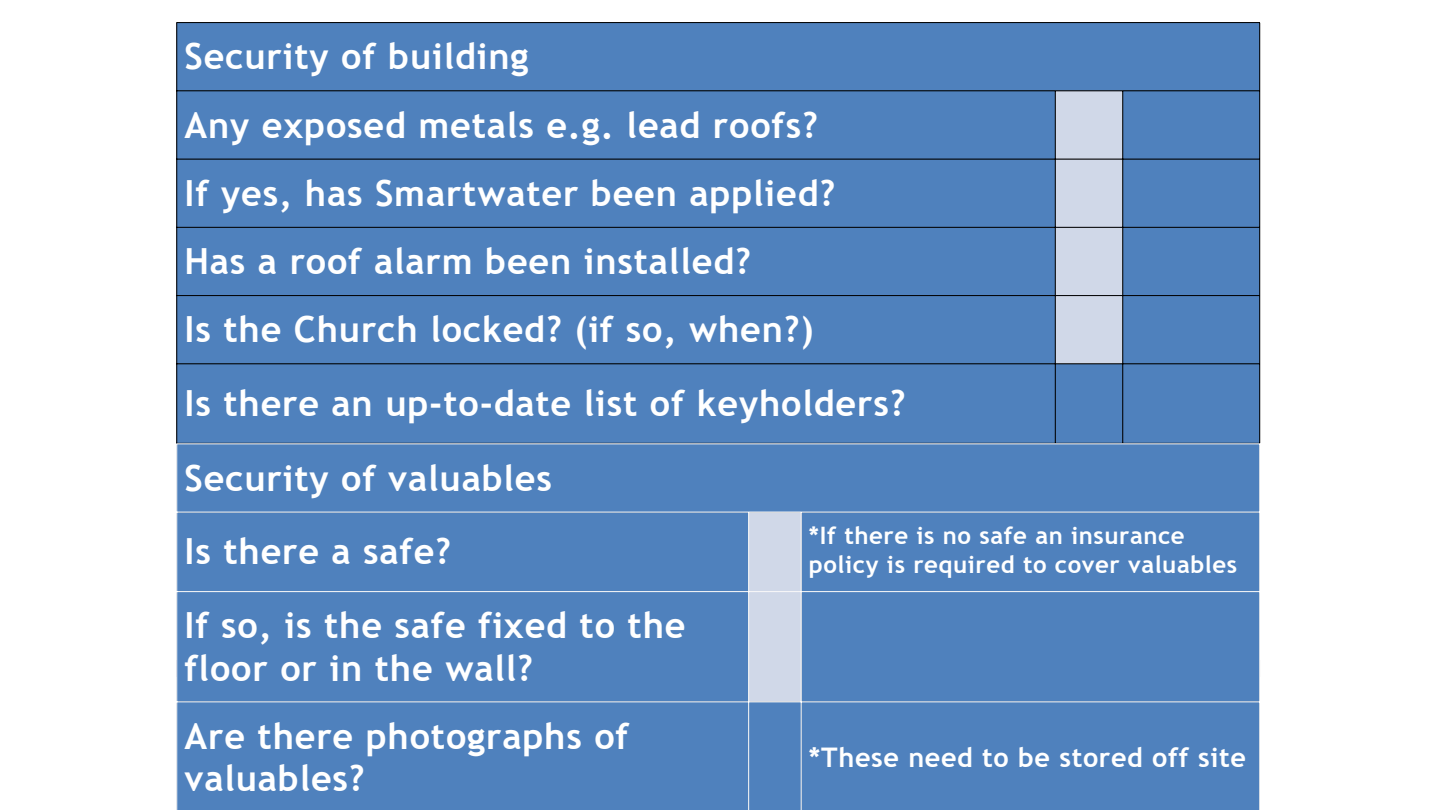
<style>
.page{position:relative;width:1440px;height:810px;background:#fff}
.page>*{position:absolute;margin:0;border:0;box-sizing:border-box;transform-origin:0 0}
.t1{font:700 36px/42.2px "Trebuchet MS";letter-spacing:.025em;color:#fff}
.t2{font:700 27px "Trebuchet MS";letter-spacing:.025em;color:#fff}
.t3{font:700 24px/28.5px "Trebuchet MS";letter-spacing:.025em;color:#fff}
</style>
<div class="page">
<div style="left:177px;top:23px;width:1082px;height:420px;background:#4f81bd"></div>
<div style="left:1056px;top:92px;width:66px;height:272px;background:#d0d8e8"></div>
<hr style="left:176px;top:23px;width:1px;height:420px;background:#000">
<hr style="left:1055px;top:91px;width:1px;height:352px;background:#000">
<hr style="left:1122px;top:91px;width:1px;height:352px;background:#000">
<hr style="left:1259px;top:23px;width:1px;height:420px;background:#000">
<hr style="left:176px;top:22px;width:1084px;height:1px;background:#000">
<hr style="left:176px;top:91px;width:1084px;height:1px;background:#000">
<hr style="left:176px;top:159px;width:1084px;height:1px;background:#000">
<hr style="left:176px;top:227px;width:1084px;height:1px;background:#000">
<hr style="left:176px;top:295px;width:1084px;height:1px;background:#000">
<hr style="left:176px;top:364px;width:1084px;height:1px;background:#000">
<hr style="left:176px;top:443px;width:1084px;height:1px;background:#000">
<div style="left:177px;top:445px;width:1082px;height:364px;background:#4f81bd"></div>
<div style="left:749px;top:513px;width:52px;height:189px;background:#d0d8e8"></div>
<hr style="left:748px;top:512px;width:1px;height:298px;background:#fff">
<hr style="left:801px;top:512px;width:1px;height:298px;background:#fff">
<hr style="left:176px;top:512px;width:1084px;height:1px;background:#fff">
<hr style="left:176px;top:591px;width:1084px;height:1px;background:#fff">
<hr style="left:176px;top:702px;width:1084px;height:1px;background:#fff">
<p class="t1" style="left:185px;top:35px;width:346px">Security of building</p>
<p class="t1" style="left:185px;top:104px;width:635px">Any exposed metals e.g. lead roofs?</p>
<p class="t1" style="left:185px;top:172px;width:652px">If yes, has Smartwater been applied?</p>
<p class="t1" style="left:185px;top:240px;width:568px">Has a roof alarm been installed?</p>
<p class="t1" style="left:185px;top:308px;width:631px">Is the Church locked? (if so, when?)</p>
<p class="t1" style="left:185px;top:382px;width:722px">Is there an up-to-date list of keyholders?</p>
<p class="t1" style="left:185px;top:457px;width:369px">Security of valuables</p>
<p class="t1" style="left:185px;top:530px;width:268px">Is there a safe?</p>
<p class="t3" style="left:809px;top:521px;width:430px">*If there is no safe an insurance policy is required to cover valuables</p>
<p class="t1" style="left:185px;top:604px;width:503px">If so, is the safe fixed to the floor or in the wall?</p>
<p class="t1" style="left:185px;top:715px;width:446px">Are there photographs of valuables?</p>
<p class="t2" style="left:809px;top:741px;width:439px">*These need to be stored off site</p>
</div>
